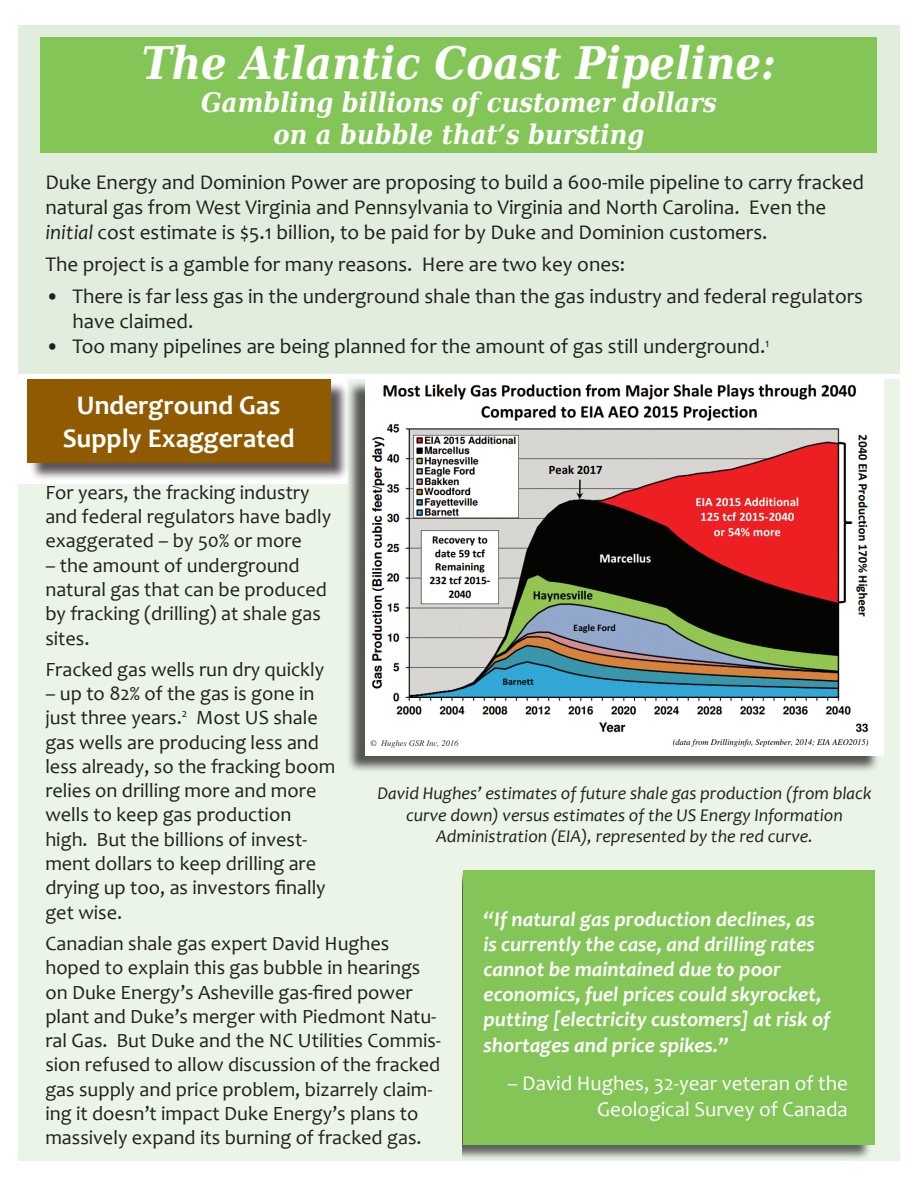
<style>
.page{position:relative;width:918px;height:1188px;background:#fff}
.page>*{position:absolute;margin:0;border:0;box-sizing:border-box;transform-origin:0 0}
.t1{font:italic 700 45px "DejaVu Serif Condensed";color:#fff}
.t2{font:italic 700 27px/32.4px "DejaVu Serif Condensed";color:#fff;text-align:center}
.t3{font:700 27px/32.4px "Candara";color:#fff;text-align:center}
.t4{font:21px/25.2px "Candara";color:#231f20}
.t5{font:italic 700 21px/25.2px "Candara";color:#fff}
.t6{font:21px/25.2px "Candara";color:#fff;text-align:right}
.t7{font:20.25px/24.3px "Candara";color:#231f20}
.t8{font:italic 18px/21.6px "Candara";color:#231f20;text-align:center}
.s1{font-style:italic}
</style>
<div class="page">
<div style="left:348px;top:379px;width:552px;height:782px;background:#eaf4e7"></div>
<div style="left:18px;top:25px;width:882px;height:349px;background:#e1eedd"></div>
<div style="left:41px;top:37px;width:836px;height:115px;background:#83c557"></div>
<div style="left:445px;top:871px;width:427px;height:290px;background:#231f20;opacity:.7"></div>
<div style="left:463px;top:870px;width:412px;height:274px;background:#83c557"></div>
<div style="left:29px;top:381px;width:320px;height:100px;background:#231f20;opacity:.75"></div>
<div style="left:27px;top:379px;width:303px;height:83px;background:#905a00"></div>
<div style="left:18px;top:484px;width:338px;height:466px;background:#eaf4e7"></div>
<div style="left:346px;top:380px;width:534px;height:393px;background:#231f20;opacity:.75"></div>
<img style="left:366px;top:379px;width:517px;height:376px">
<div style="left:18px;top:935px;width:444px;height:226px;background:#eaf4e7"></div>
<div style="left:356px;top:864px;width:106px;height:72px;background:#eaf4e7"></div>
<h1 class="t1" style="left:142px;top:28px;width:636px">The Atlantic Coast Pipeline:</h1>
<h2 class="t2" style="left:201px;top:85px;width:517px">Gambling billions of customer dollars on a bubble that’s bursting</h2>
<p class="t4" style="left:45px;top:169px;width:820px">Duke Energy and Dominion Power are proposing to build a 600-mile pipeline to carry fracked natural gas from West Virginia and Pennsylvania to Virginia and North Carolina. Even the <span class="s1">initial</span> cost estimate is $5.1 billion, to be paid for by Duke and Dominion customers.</p>
<p class="t4" style="left:45px;top:252px;width:581px">The project is a gamble for many reasons. Here are two key ones:</p>
<p class="t4" style="left:72px;top:283px;width:792px;text-indent:-27px">• There is far less gas in the underground shale than the gas industry and federal regulators have claimed.</p>
<p class="t4" style="left:45px;top:334px;width:726px">• Too many pipelines are being planned for the amount of gas still underground.<sup>1</sup></p>
<h2 class="t3" style="left:63px;top:389px;width:234px">Underground Gas<br>Supply Exaggerated</h2>
<p class="t7" style="left:45px;top:480px;width:287px">For years, the fracking industry and federal regulators have badly exaggerated – by 50% or more</p>
<p class="t7" style="left:45px;top:553px;width:283px">– the amount of underground natural gas that can be produced by fracking (drilling) at shale gas sites.</p>
<p class="t7" style="left:45px;top:657px;width:280px">Fracked gas wells run dry quickly</p>
<p class="t7" style="left:45px;top:681px;width:291px">– up to 82% of the gas is gone in just three years.<sup>2</sup> Most US shale gas wells are producing less and less already, so the fracking boom relies on drilling more and more wells to keep gas production high. But the billions of invest&shy;ment dollars to keep drilling are drying up too, as investors finally get wise.</p>
<p class="t7" style="left:45px;top:931px;width:397px">Canadian shale gas expert David Hughes hoped to explain this gas bubble in hearings on Duke Energy’s Asheville gas-fired power plant and Duke’s merger with Piedmont Natu&shy;ral Gas. But Duke and the NC Utilities Commis&shy;sion refused to allow discussion of the fracked gas supply and price problem, bizarrely claim&shy;ing it doesn’t impact Duke Energy’s plans to massively expand its burning of fracked gas.</p>
<p class="t8" style="left:378px;top:782px;width:495px">David Hughes’ estimates of future shale gas production (from black curve down) versus estimates of the US Energy Information<br>Administration (EIA), represented by the red curve.</p>
<p class="t5" style="left:484px;top:906px;width:348px">“If natural gas production declines, as is currently the case, and drilling rates cannot be maintained due to poor economics, fuel prices could skyrocket, putting [electricity customers] at risk of shortages and price spikes.”</p>
<p class="t6" style="left:507px;top:1071px;width:342px">– David Hughes, 32-year veteran of the<br>Geological Survey of Canada</p>
</div>
